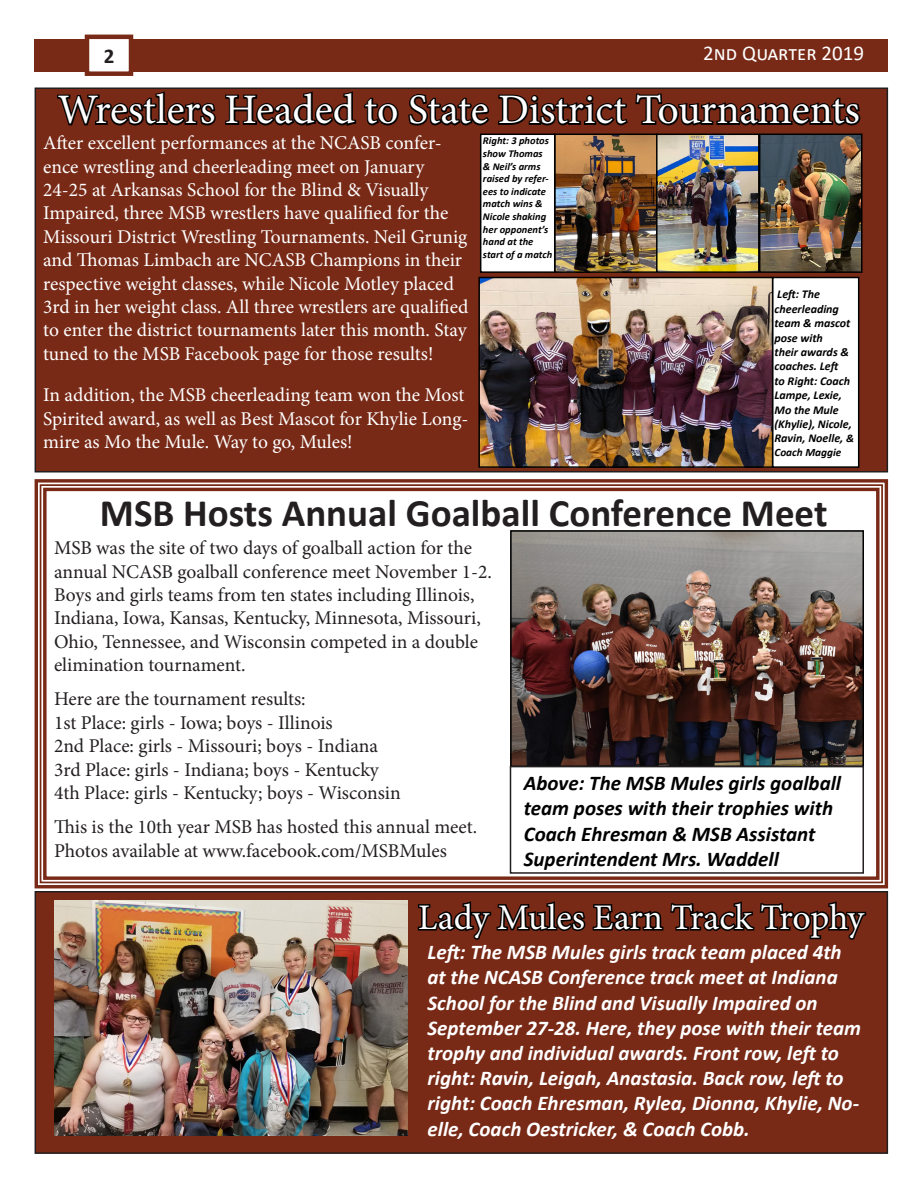
<style>
.page{position:relative;width:918px;height:1188px;background:#fff}
.page>*{position:absolute;margin:0;border:0;box-sizing:border-box;transform-origin:0 0}
.t1{font:42px "Minion Pro";color:#fff}
.t2{font:700 39px "Calibri";color:#231f20}
.t3{font:36px "Minion Pro";letter-spacing:-.005em;color:#fff}
.t4{font:italic 700 21px/25.2px "Calibri";color:#fff}
.t5{font:italic 700 21px/25.2px "Calibri";color:#000}
.t6{font:21px "Calibri";color:#fff}
.t7{font:700 21px "Calibri";color:#231f20}
.t8{font:19.5px/23.4px "Minion Pro";color:#fff}
.t9{font:19.5px/23.4px "Minion Pro";letter-spacing:-.005em;color:#231f20}
.t10{font:italic 700 12px/14.4px "Calibri";color:#000}
.t11{font:italic 700 11.25px "Calibri";color:#000}
.t12{font:italic 700 10.5px/12.6px "Calibri";color:#000}
.s1{font-size:11.25px}
</style>
<div class="page">
<div style="left:35px;top:39px;width:853px;height:32px;background:#782a17"></div>
<svg style="left:82px;top:34px;width:54px;height:42px"></svg>
<div style="left:35px;top:891px;width:853px;height:263px;background:#782a17;border:2px solid #231f20"></div>
<img style="left:54px;top:900px;width:353px;height:236px">
<div style="left:35px;top:88px;width:853px;height:384px;background:#782a17;border:2px solid #231f20"></div>
<svg style="left:56px;top:89px;width:161px;height:37px"></svg>
<svg style="left:224px;top:89px;width:176px;height:37px"></svg>
<svg style="left:408px;top:93px;width:453px;height:33px"></svg>
<svg style="left:34px;top:479px;width:855px;height:410px"></svg>
<div style="left:43px;top:488px;width:837px;height:392px;border:3px solid #782a17"></div>
<img style="left:513px;top:533px;width:348px;height:231px">
<div style="left:510px;top:530px;width:354px;height:237px;border:2px solid #000"></div>
<svg style="left:416px;top:794px;width:452px;height:360px"></svg>
<img style="left:481px;top:280px;width:289px;height:185px">
<div style="left:478px;top:277px;width:295px;height:191px;border:2px solid #000"></div>
<img style="left:557px;top:137px;width:302px;height:133px">
<div style="left:554px;top:134px;width:104px;height:139px;border:2px solid #000"></div>
<div style="left:656px;top:134px;width:104px;height:139px;border:2px solid #000"></div>
<div style="left:759px;top:134px;width:103px;height:139px;border:2px solid #000"></div>
<div style="left:480px;top:134px;width:75px;height:139px;background:#fff;border:2px solid #000"></div>
<div style="left:772px;top:277px;width:87px;height:191px;background:#fff;border:2px solid #000"></div>
<svg style="left:482px;top:137px;width:71px;height:124px"></svg>
<svg style="left:774px;top:290px;width:1px;height:169px"></svg>
<div style="left:510px;top:766px;width:354px;height:108px;border:2px solid #231f20"></div>
<p class="t7" style="left:104px;top:41px;width:12px">2</p>
<p class="t6" style="left:703px;top:38px;width:162px">2nd Quarter 2019</p>
<p class="t1" style="left:58px;top:82px;width:804px">Wrestlers Headed to State District Tournaments</p>
<p class="t8" style="left:43px;top:131px;width:427px">After excellent performances at the NCASB confer&shy;ence wrestling and cheerleading meet on January 24-25 at Arkansas School for the Blind &amp; Visually Impaired, three MSB wrestlers have qualified for the Missouri District Wrestling Tournaments. Neil Grunig and Thomas Limbach are NCASB Champions in their respective weight classes, while Nicole Motley placed 3rd in her weight class. All three wrestlers are qualified to enter the district tournaments later this month. Stay tuned to the MSB Facebook page for those results!</p>
<p class="t8" style="left:43px;top:383px;width:427px">In addition, the MSB cheerleading team won the Most<br>Spirited award, as well as Best Mascot for Khylie Long&shy;mire as Mo the Mule. Way to go, Mules!</p>
<p class="t12" style="left:483px;top:134px;width:71px">Right: 3 photos show Thomas &amp; Neil’s arms raised by refer&shy;ees to indicate match wins &amp;<br>Nicole shaking her opponent’s hand at the start of a match</p>
<p class="t10" style="left:775px;top:287px;width:81px">Left: The cheerleading team &amp; mascot pose with<br>their awards &amp; coaches. Left<br>to Right: Coach<br>Lampe, Lexie,<br>Mo the Mule (Khylie), Nicole,<br>Ravin, Noelle, <span class="s1">&amp;</span></p>
<p class="t11" style="left:775px;top:444px;width:68px">Coach Maggie</p>
<p class="t2" style="left:100px;top:485px;width:729px">MSB Hosts Annual Goalball Conference Meet</p>
<p class="t9" style="left:54px;top:536px;width:439px">MSB was the site of two days of goalball action for the annual NCASB goalball conference meet November 1-2.<br>Boys and girls teams from ten states including Illinois, Indiana, Iowa, Kansas, Kentucky, Minnesota, Missouri, Ohio, Tennessee, and Wisconsin competed in a double elimination tournament.</p>
<p class="t9" style="left:54px;top:688px;width:253px">Here are the tournament results:</p>
<p class="t9" style="left:54px;top:711px;width:280px">1st Place: girls - Iowa; boys - Illinois</p>
<p class="t9" style="left:54px;top:734px;width:325px">2nd Place: girls - Missouri; boys - Indiana</p>
<p class="t9" style="left:54px;top:758px;width:326px">3rd Place: girls - Indiana; boys - Kentucky</p>
<p class="t9" style="left:54px;top:781px;width:348px">4th Place: girls - Kentucky; boys - Wisconsin</p>
<p class="t9" style="left:54px;top:815px;width:425px">This is the 10th year MSB has hosted this annual meet.<br>Photos available at www.facebook.com/MSBMules</p>
<p class="t5" style="left:524px;top:770px;width:319px">Above: The MSB Mules girls goalball team poses with their trophies with<br>Coach Ehresman &amp; MSB Assistant</p>
<p class="t5" style="left:524px;top:845px;width:257px">Superintendent Mrs. Waddell</p>
<p class="t3" style="left:418px;top:893px;width:447px">Lady Mules Earn Track Trophy</p>
<p class="t4" style="left:428px;top:939px;width:435px">Left: The MSB Mules girls track team placed 4th at the NCASB Conference track meet at Indiana School for the Blind and Visually Impaired on September 27-28. Here, they pose with their team trophy and individual awards. Front row, left to right: Ravin, Leigah, Anastasia. Back row, left to right: Coach Ehresman, Rylea, Dionna, Khylie, No&shy;elle, Coach Oestricker, &amp; Coach Cobb.</p>
</div>
